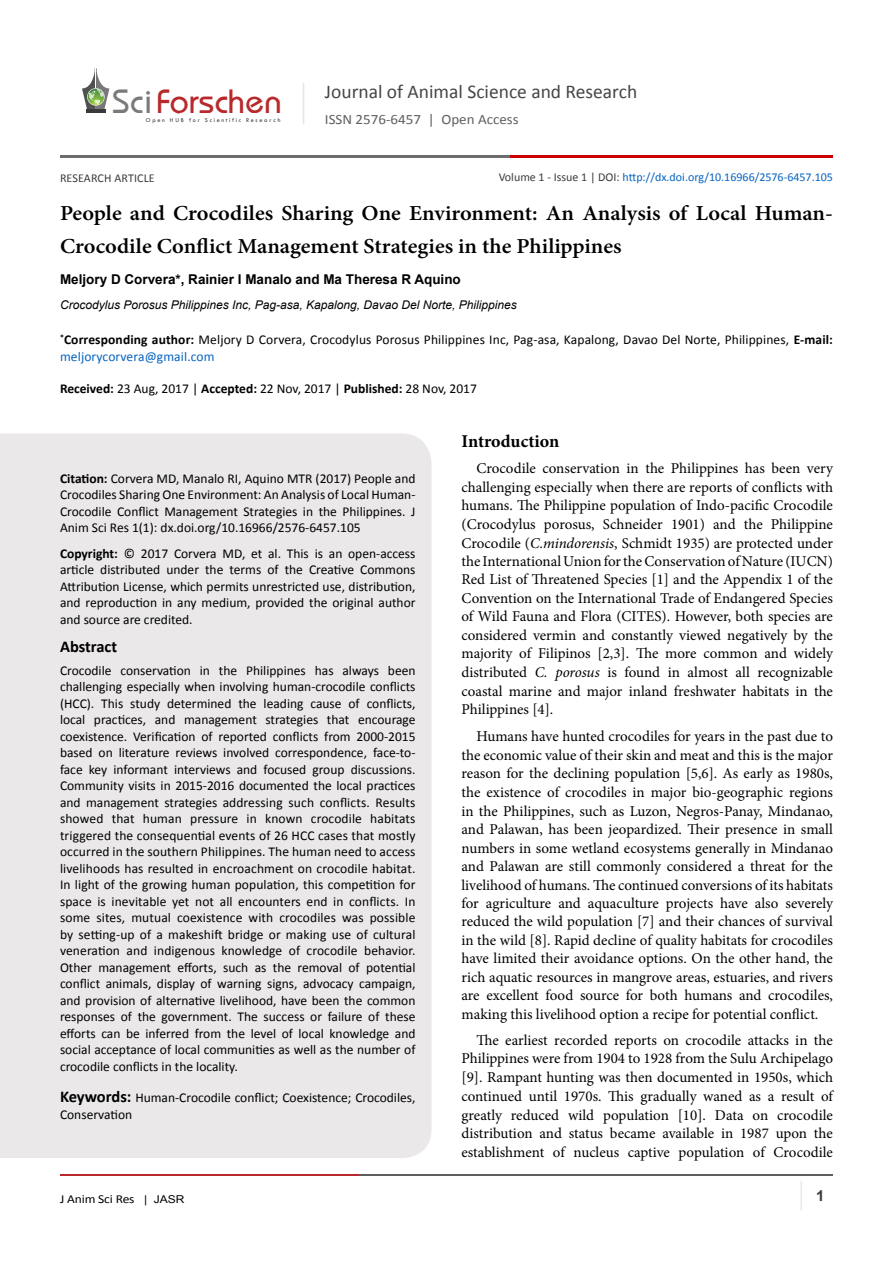
<style>
.page{position:relative;width:893px;height:1263px;background:#fff}
.page>*{position:absolute;margin:0;border:0;box-sizing:border-box;transform-origin:0 0}
.t1{font:35.1px "Opal";color:#b8292c}
.t2{font:600 21.3px/33px "Minion Pro";color:#000;scale:1.05 1}
.t3{font:19.5px "Calibri";color:#474646}
.heading_1{font:700 18px "Minion Pro";letter-spacing:-.005em;color:#000}
.heading_1-2{font:700 16.5px "Calibri";color:#000}
.t4{font:15px/18.6px "Minion Pro";color:#000;text-align:justify}
.t5{font:700 15px "Arial";color:#3c3a3b}
.t6{font:14.25px "Calibri";color:#605f5f;scale:1.05 1}
.heading_1-3{font:13.5px/16.5px "Calibri";color:#000;text-align:justify}
.t7{font:700 13.5px "Arial";color:#000}
.t8{font:12.15px "Calibri";letter-spacing:-.01em;color:#000;scale:1.11 1}
.t9{font:italic 12px "Arial";color:#000}
.t10{font:12px "Calibri";color:#0563c1}
.t11{font:12px "Calibri";letter-spacing:.01em;color:#3c3a3b}
.t12{font:6.15px "Tw Cen";letter-spacing:.28em;color:#3a3a3a}
.s1{color:#7a7a7b}
.s2{color:#3c3a3b}
.s3{font-weight:700}
.s4{color:#0563c1}
.s5{font-weight:700;font-size:16.5px}
.s6{font-style:italic}
.s7{font-family:"Arial";font-size:10.8px}
</style>
<div class="page">
<hr style="left:86px;top:109px;width:19px;height:4px;background:#3a3a3a">
<svg style="left:82px;top:68px;width:27px;height:41px"></svg>
<hr style="left:303px;top:83px;width:1px;height:41px;background:#e4e5e9">
<hr style="left:800px;top:1181px;width:2px;height:29px;background:#eae8e8">
<hr style="left:60px;top:1174px;width:300px;height:2px;background:#b9282c">
<hr style="left:359px;top:1174px;width:474px;height:2px;background:#5d5e60">
<hr style="left:60px;top:155px;width:535px;height:2px;background:#6e6d6d">
<hr style="left:511px;top:155px;width:322px;height:2px;background:#ca0000">
<div style="left:0;top:433px;width:431px;height:725px;background:#eae8e8"></div>
<p class="t1" style="left:113px;top:80px;width:171px"><span class="s1">Sci</span>Forschen</p>
<p class="t12" style="left:146px;top:116px;width:136px">Open HUB for Scientific Research</p>
<h3 class="t3" style="left:325px;top:79px;width:314px">Journal of Animal Science and Research</h3>
<p class="t6" style="left:325px;top:111px;width:186px">ISSN 2576-6457 | Open Access</p>
<p class="t10" style="left:499px;top:170px;width:336px"><span class="s2">Volume 1 - Issue 1 | DOI:</span> http://dx.doi.org/10.16966/2576-6457.105</p>
<p class="t11" style="left:60px;top:171px;width:96px">RESEARCH ARTICLE</p>
<p class="t2" style="left:60px;top:196px;width:738px">People and Crocodiles Sharing One Environment: An Analysis of Local Human-<br>Crocodile Conflict Management Strategies in the Philippines</p>
<p class="t7" style="left:60px;top:270px;width:402px">Meljory D Corvera*, Rainier I Manalo and Ma Theresa R Aquino</p>
<p class="t9" style="left:60px;top:297px;width:458px">Crocodylus Porosus Philippines Inc, Pag-asa, Kapalong, Davao Del Norte, Philippines</p>
<p class="heading_1-3" style="left:60px;top:332px;width:774px"><sup>*</sup><span class="s3">Corresponding author:</span> Meljory D Corvera, Crocodylus Porosus Philippines Inc, Pag-asa, Kapalong, Davao Del Norte, Philippines, <span class="s3">E-mail: </span><span class="s4">meljorycorvera@gmail.com</span></p>
<p class="heading_1-3" style="left:60px;top:381px;width:418px"><span class="s3">Received:</span> 23 Aug, 2017 | <span class="s3">Accepted:</span> 22 Nov, 2017 | <span class="s3">Published:</span> 28 Nov, 2017</p>
<p class="heading_1-3" style="left:60px;top:470px;width:357px"><span class="s3">Citation:</span> Corvera MD, Manalo RI, Aquino MTR (2017) People and Crocodiles Sharing One Environment: An Analysis of Local Human-Crocodile Conflict Management Strategies in the Philippines. J Anim Sci Res 1(1): dx.doi.org/10.16966/2576-6457.105</p>
<p class="heading_1-3" style="left:60px;top:545px;width:357px"><span class="s3">Copyright:</span> © 2017 Corvera MD, et al. This is an open-access article distributed under the terms of the Creative Commons Attribution License, which permits unrestricted use, distribution, and reproduction in any medium, provided the original author and source are credited.</p>
<p class="heading_1-2" style="left:60px;top:636px;width:59px">Abstract</p>
<p class="heading_1-3" style="left:60px;top:662px;width:357px">Crocodile conservation in the Philippines has always been challenging especially when involving human-crocodile conflicts (HCC). This study determined the leading cause of conflicts, local practices, and management strategies that encourage coexistence. Verification of reported conflicts from 2000-2015 based on literature reviews involved correspondence, face-to&shy;face key informant interviews and focused group discussions.<br>Community visits in 2015-2016 documented the local practices and management strategies addressing such conflicts. Results showed that human pressure in known crocodile habitats triggered the consequential events of 26 HCC cases that mostly occurred in the southern Philippines. The human need to access livelihoods has resulted in encroachment on crocodile habitat.<br>In light of the growing human population, this competition for space is inevitable yet not all encounters end in conflicts. In some sites, mutual coexistence with crocodiles was possible by setting-up of a makeshift bridge or making use of cultural veneration and indigenous knowledge of crocodile behavior.<br>Other management efforts, such as the removal of potential conflict animals, display of warning signs, advocacy campaign, and provision of alternative livelihood, have been the common responses of the government. The success or failure of these efforts can be inferred from the level of local knowledge and social acceptance of local communities as well as the number of crocodile conflicts in the locality.</p>
<p class="heading_1-3" style="left:60px;top:1090px;width:357px"><span class="s5">Keywords:</span> Human-Crocodile conflict; Coexistence; Crocodiles,<br>Conservation</p>
<p class="heading_1" style="left:461px;top:428px;width:99px">Introduction</p>
<p class="t4" style="left:461px;top:459px;width:373px;text-indent:15px">Crocodile conservation in the Philippines has been very challenging especially when there are reports of conflicts with humans. The Philippine population of Indo-pacific Crocodile (Crocodylus porosus, Schneider 1901) and the Philippine Crocodile (<span class="s6">C.mindorensis</span>, Schmidt 1935) are protected under the International Union for the Conservation of Nature (IUCN)<br>Red List of Threatened Species [1] and the Appendix 1 of the Convention on the International Trade of Endangered Species of Wild Fauna and Flora (CITES). However, both species are considered vermin and constantly viewed negatively by the majority of Filipinos [2,3]. The more common and widely distributed <span class="s6">C. porosus</span> is found in almost all recognizable coastal marine and major inland freshwater habitats in the Philippines [4].</p>
<p class="t4" style="left:461px;top:727px;width:373px;text-indent:15px">Humans have hunted crocodiles for years in the past due to the economic value of their skin and meat and this is the major reason for the declining population [5,6]. As early as 1980s, the existence of crocodiles in major bio-geographic regions in the Philippines, such as Luzon, Negros-Panay, Mindanao, and Palawan, has been jeopardized. Their presence in small numbers in some wetland ecosystems generally in Mindanao and Palawan are still commonly considered a threat for the livelihood of humans. The continued conversions of its habitats for agriculture and aquaculture projects have also severely reduced the wild population [7] and their chances of survival in the wild [8]. Rapid decline of quality habitats for crocodiles have limited their avoidance options. On the other hand, the rich aquatic resources in mangrove areas, estuaries, and rivers are excellent food source for both humans and crocodiles, making this livelihood option a recipe for potential conflict.</p>
<p class="t4" style="left:461px;top:1030px;width:373px;text-indent:15px">The earliest recorded reports on crocodile attacks in the Philippines were from 1904 to 1928 from the Sulu Archipelago [9]. Rampant hunting was then documented in 1950s, which continued until 1970s. This gradually waned as a result of greatly reduced wild population [10]. Data on crocodile distribution and status became available in 1987 upon the establishment of nucleus captive population of Crocodile</p>
<p class="t8" style="left:60px;top:1191px;width:114px">J Anim Sci Res <span class="s7">| JASR</span></p>
<p class="t5" style="left:816px;top:1186px;width:10px">1</p>
</div>
